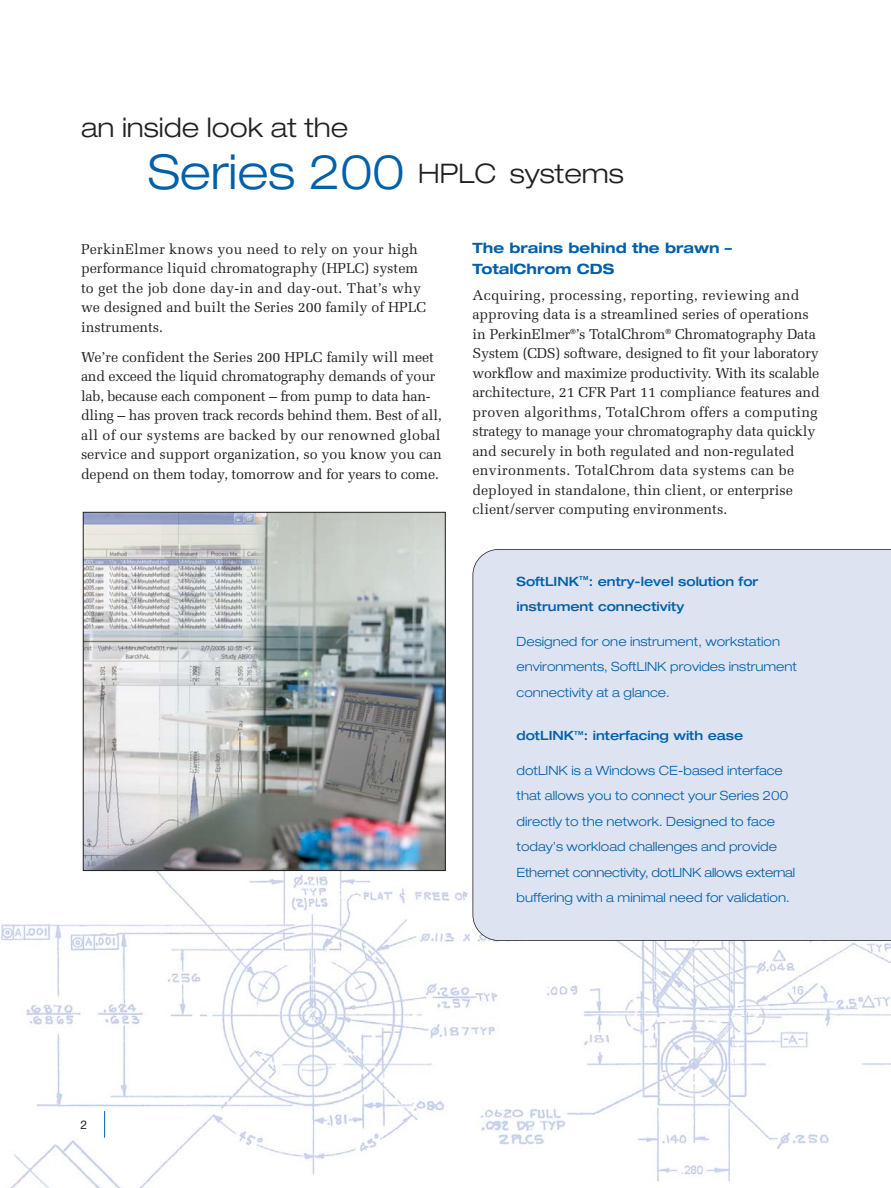
<style>
.page{position:relative;width:891px;height:1188px;background:#fff}
.page>*{position:absolute;margin:0;border:0;box-sizing:border-box;transform-origin:0 0}
.t1{font:300 expanded 27px/46.5px "Helvetica Neue";color:#231f20}
.t2{font:14.25px/19.5px "Melior";color:#231f20}
.t3{font:700 expanded 14.25px/21px "Helvetica Neue";color:#0060a9}
.t4{font:300 expanded 12.75px/25.5px "Helvetica Neue";color:#0060a9}
.t5{font:500 expanded 12.75px/25.5px "Helvetica Neue";color:#0060a9}
.t6{font:12px "Helvetica Neue";color:#231f20}
.s1{font-size:48px;color:#0060a9}
</style>
<div class="page">
<img style="left:1px;top:799px;width:890px;height:389px">
<div style="left:472px;top:549px;width:419px;height:392px;background:#dee3f2"></div>
<img style="left:85px;top:514px;width:358px;height:355px">
<div style="left:83px;top:512px;width:362px;height:359px;border:1px solid #231f20"></div>
<div style="left:79px;top:1119px;width:26px;height:16px;background:#fff"></div>
<svg style="left:104px;top:1111px;width:1px;height:27px"></svg>
<h1 class="t1" style="left:148px;top:106px;width:478px;text-indent:-67px">an inside look at the<br><span class="s1">Series 200</span> HPLC systems</h1>
<p class="t2" style="left:81px;top:240px;width:347px">PerkinElmer knows you need to rely on your high performance liquid chromatography (HPLC) system to get the job done day-in and day-out. That’s why we designed and built the Series 200 family of HPLC instruments.</p>
<p class="t2" style="left:81px;top:348px;width:362px">We’re confident the Series 200 HPLC family will meet and exceed the liquid chromatography demands of your lab, because each component – from pump to data han&shy;dling – has proven track records behind them. Best of all, all of our systems are backed by our renowned global service and support organization, so you know you can depend on them today, tomorrow and for years to come.</p>
<p class="t3" style="left:473px;top:239px;width:261px">The brains behind the brawn –<br>TotalChrom CDS</p>
<p class="t2" style="left:473px;top:287px;width:349px">Acquiring, processing, reporting, reviewing and approving data is a streamlined series of operations in PerkinElmer<sup>®</sup>’s TotalChrom<sup>®</sup> Chromatography Data System (CDS) software, designed to fit your laboratory workflow and maximize productivity. With its scalable architecture, 21 CFR Part 11 compliance features and proven algorithms, TotalChrom offers a computing strategy to manage your chromatography data quickly and securely in both regulated and non-regulated environments. TotalChrom data systems can be deployed in standalone, thin client, or enterprise client/server computing environments.</p>
<p class="t5" style="left:517px;top:570px;width:243px">SoftLINK<sup>™</sup>: entry-level solution for instrument connectivity</p>
<p class="t4" style="left:517px;top:630px;width:282px">Designed for one instrument, workstation environments, SoftLINK provides instrument connectivity at a glance.</p>
<p class="t5" style="left:517px;top:724px;width:228px">dotLINK<sup>™</sup>: interfacing with ease</p>
<p class="t4" style="left:517px;top:759px;width:280px">dotLINK is a Windows CE-based interface that allows you to connect your Series 200 directly to the network. Designed to face today’s workload challenges and provide Ethernet connectivity, dotLINK allows external buffering with a minimal need for validation.</p>
<p class="t6" style="left:81px;top:1120px;width:8px">2</p>
</div>
